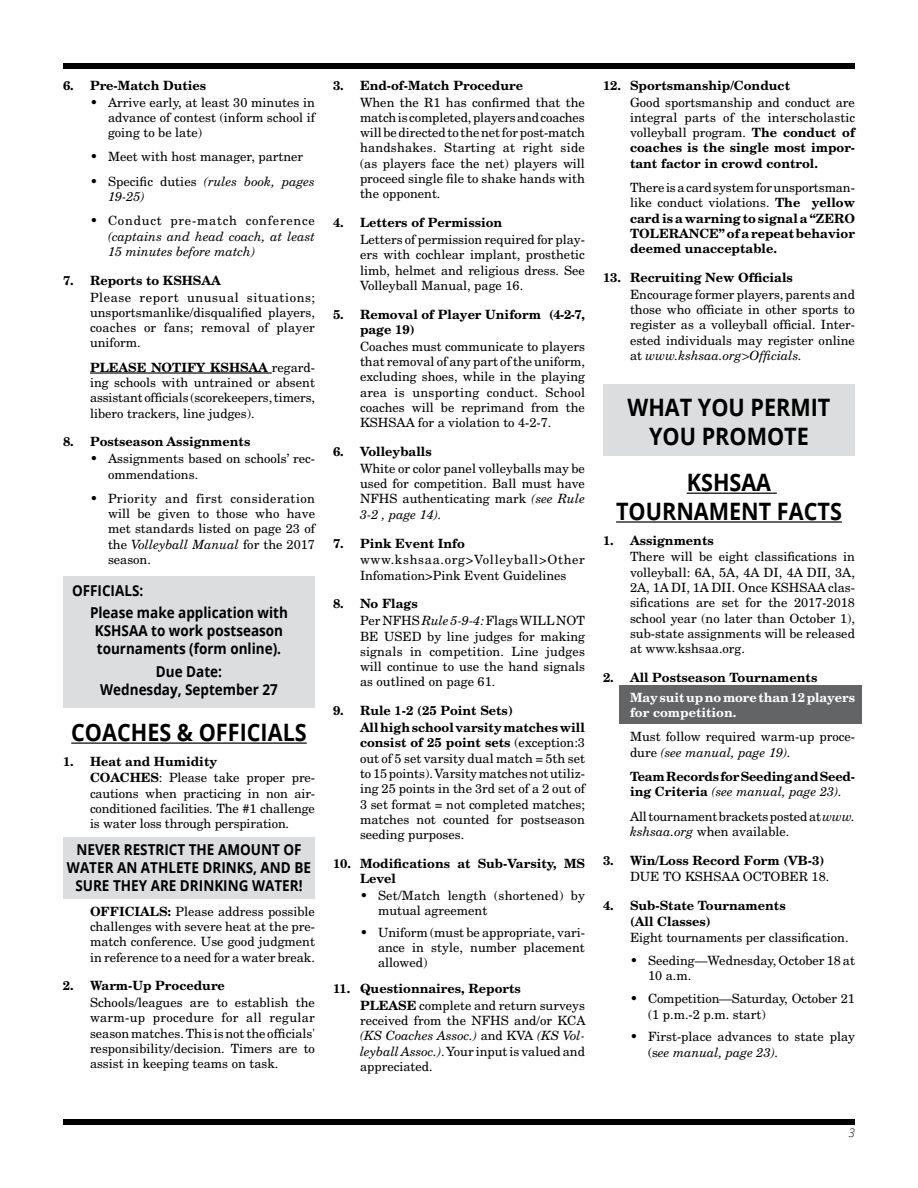
<style>
.page{position:relative;width:918px;height:1188px;background:#fff}
.page>*{position:absolute;margin:0;border:0;box-sizing:border-box;transform-origin:0 0}
.t1{font:700 24px/28.8px "Open Sans";color:#000;text-align:center;scale:.9 1}
.t2{font:700 15px/18px "Open Sans";color:#000;scale:.9 1}
.t3{font:12.75px/15.3px "New Century Schlbk";color:#000;text-align:justify}
.t4{font:700 12.75px/15.3px "New Century Schlbk";color:#000}
.t5{font:italic 12.75px/15.3px "New Century Schlbk";color:#000}
.t6{font:700 12.75px/15.3px "New Century Schlbk";letter-spacing:-.005em;color:#fff}
.t7{font:12.75px "New Century Schlbk";letter-spacing:.06em;color:#000}
.t8{font:italic 300 12px "Open Sans";color:#000}
.s1{font-style:normal}
.s2{font-weight:700}
.s3{font-style:italic}
.s4{font-weight:400}
.s5{font-weight:400;font-style:italic}
</style>
<div class="page">
<div style="left:63px;top:63px;width:792px;height:6px;background:#000"></div>
<div style="left:63px;top:1119px;width:792px;height:6px;background:#000"></div>
<div style="left:620px;top:685px;width:242px;height:39px;background:#636466"></div>
<div style="left:63px;top:576px;width:252px;height:131px;background:#dcddde"></div>
<div style="left:603px;top:384px;width:252px;height:72px;background:#dcddde"></div>
<div style="left:63px;top:837px;width:252px;height:61px;background:#dcddde"></div>
<hr style="left:90px;top:372px;width:182px;height:2px;background:#000">
<hr style="left:71px;top:743px;width:236px;height:1px;background:#000">
<hr style="left:687px;top:493px;width:90px;height:1px;background:#000">
<hr style="left:616px;top:521px;width:226px;height:2px;background:#000">
<p class="t4" style="left:63px;top:79px;width:145px">6. Pre-Match Duties</p>
<p class="t3" style="left:108px;top:96px;width:209px;text-indent:-18px">• Arrive early, at least 30 minutes in advance of contest (inform school if going to be late)</p>
<p class="t3" style="left:90px;top:150px;width:215px">• Meet with host manager, partner</p>
<p class="t5" style="left:108px;top:173px;width:208px;text-indent:-18px"><span class="s1">• Specific duties</span> (rules book, pages<br>19-25)</p>
<p class="t7" style="left:90px;top:213px;width:227px">• Conduct pre-match conference</p>
<p class="t5" style="left:108px;top:228px;width:208px">(captains and head coach, at least<br>15 minutes before match)</p>
<p class="t4" style="left:63px;top:274px;width:159px">7. Reports to KSHSAA</p>
<p class="t3" style="left:90px;top:291px;width:227px">Please report unusual situations; unsportsmanlike/disqualified players, coaches or fans; removal of player uniform.</p>
<p class="t3" style="left:90px;top:361px;width:227px"><span class="s2">PLEASE NOTIFY KSHSAA</span> regard&shy;ing schools with untrained or absent assistant officials (scorekeepers, timers, libero trackers, line judges).</p>
<p class="t4" style="left:63px;top:435px;width:189px">8. Postseason Assignments</p>
<p class="t3" style="left:108px;top:452px;width:209px;text-indent:-18px">• Assignments based on schools’ rec&shy;ommendations.</p>
<p class="t3" style="left:108px;top:492px;width:209px;text-indent:-18px">• Priority and first consideration will be given to those who have met standards listed on page 23 of the <span class="s3">Volleyball Manual</span> for the 2017 season.</p>
<p class="t2" style="left:90px;top:578px;width:221px;line-height:22.5px;text-indent:-18px">OFFICIALS:<br>Please make application with</p>
<p class="t2" style="left:95px;top:621px;width:211px">KSHSAA to work postseason tournaments (form online).</p>
<p class="t2" style="left:100px;top:662px;width:199px;text-align:center">Due Date:<br>Wednesday, September 27</p>
<h1 class="t1" style="left:71px;top:718px;width:263px">COACHES &amp; OFFICIALS</h1>
<p class="t4" style="left:90px;top:754px;width:227px;line-height:16.8px;text-indent:-27px">1. Heat and Humidity<br>COACHES<span class="s4">: Please take proper pre-</span></p>
<p class="t3" style="left:90px;top:787px;width:227px">cautions when practicing in non air&shy;conditioned facilities. The #1 challenge is water loss through perspiration.</p>
<p class="t2" style="left:67px;top:840px;width:273px;text-align:center">NEVER RESTRICT THE AMOUNT OF<br>WATER AN ATHLETE DRINKS, AND BE<br>SURE THEY ARE DRINKING WATER!</p>
<p class="t3" style="left:90px;top:905px;width:227px"><span class="s2">OFFICIALS:</span> Please address possible challenges with severe heat at the pre&shy;match conference. Use good judgment in reference to a need for a water break.</p>
<p class="t4" style="left:63px;top:979px;width:163px">2. Warm-Up Procedure</p>
<p class="t3" style="left:90px;top:996px;width:227px">Schools/leagues are to establish the warm-up procedure for all regular season matches. This is not the officials' responsibility/decision. Timers are to assist in keeping teams on task.</p>
<p class="t4" style="left:333px;top:79px;width:192px">3. End-of-Match Procedure</p>
<p class="t3" style="left:360px;top:96px;width:227px">When the R1 has confirmed that the match is completed, players and coaches will be directed to the net for post-match handshakes. Starting at right side (as players face the net) players will proceed single file to shake hands with the opponent.</p>
<p class="t4" style="left:333px;top:216px;width:171px">4. Letters of Permission</p>
<p class="t3" style="left:360px;top:233px;width:227px">Letters of permission required for play&shy;ers with cochlear implant, prosthetic limb, helmet and religious dress. See Volleyball Manual, page 16.</p>
<p class="t4" style="left:360px;top:308px;width:227px;text-indent:-27px">5. Removal of Player Uniform (4-2-7, page 19)</p>
<p class="t3" style="left:360px;top:340px;width:227px">Coaches must communicate to players that removal of any part of the uniform, excluding shoes, while in the playing area is unsporting conduct. School coaches will be reprimand from the KSHSAA for a violation to 4-2-7.</p>
<p class="t4" style="left:333px;top:445px;width:100px">6. Volleyballs</p>
<p class="t3" style="left:360px;top:462px;width:227px">White or color panel volleyballs may be used for competition. Ball must have NFHS authenticating mark <span class="s3">(see Rule 3-2 , page 14).</span></p>
<p class="t4" style="left:333px;top:536px;width:134px">7. Pink Event Info</p>
<p class="t3" style="left:360px;top:553px;width:226px">www.kshsaa.org&gt;Volleyball&gt;Other<br>Infomation&gt;Pink Event Guidelines</p>
<p class="t3" style="left:360px;top:597px;width:226px;line-height:16.8px;text-indent:-27px"><span class="s2">8. No Flags<br></span>Per NFHS <span class="s3">Rule 5-9-4:</span> Flags WILL NOT</p>
<p class="t3" style="left:360px;top:630px;width:227px">BE USED by line judges for making signals in competition. Line judges will continue to use the hand signals as outlined on page 61.</p>
<p class="t4" style="left:360px;top:703px;width:226px;line-height:16.8px;text-indent:-27px">9. Rule 1-2 (25 Point Sets)<br>All high school varsity matches will</p>
<p class="t3" style="left:360px;top:736px;width:227px"><span class="s2">consist of 25 point sets</span> (exception:3 out of 5 set varsity dual match = 5th set to 15 points). Varsity matches not utiliz&shy;ing 25 points in the 3rd set of a 2 out of 3 set format = not completed matches; matches not counted for postseason seeding purposes.</p>
<p class="t4" style="left:360px;top:857px;width:227px;text-indent:-27px">10. Modifications at Sub-Varsity, MS<br>Level</p>
<p class="t3" style="left:378px;top:889px;width:208px;text-indent:-18px">• Set/Match length (shortened) by mutual agreement</p>
<p class="t3" style="left:378px;top:926px;width:209px;text-indent:-18px">• Uniform (must be appropriate, vari&shy;ance in style, number placement allowed)</p>
<p class="t4" style="left:360px;top:981px;width:226px;line-height:16.8px;text-indent:-27px">11. Questionnaires, Reports<br>PLEASE <span class="s4">complete and return surveys</span></p>
<p class="t3" style="left:360px;top:1014px;width:227px">received from the NFHS and/or KCA <span class="s3">(KS Coaches Assoc.)</span> and KVA <span class="s3">(KS Vol&shy;leyball Assoc.)</span>. Your input is valued and appreciated.</p>
<p class="t4" style="left:603px;top:79px;width:189px">12. Sportsmanship/Conduct</p>
<p class="t3" style="left:630px;top:96px;width:227px">Good sportsmanship and conduct are integral parts of the interscholastic volleyball program. <span class="s2">The conduct of coaches is the single most impor&shy;tant factor in crowd control.</span></p>
<p class="t4" style="left:630px;top:181px;width:227px;text-align:justify"><span class="s4">There is a card system for unsportsman&shy;like conduct violations.</span> The yellow card is a warning to signal a “ZERO TOLERANCE” of a repeat behavior deemed unacceptable.</p>
<p class="t4" style="left:603px;top:271px;width:191px">13. Recruiting New Officials</p>
<p class="t3" style="left:630px;top:288px;width:227px">Encourage former players, parents and those who officiate in other sports to register as a volleyball official. Inter&shy;ested individuals may register online at <span class="s3">www.kshsaa.org&gt;Officials.</span></p>
<h1 class="t1" style="left:628px;top:392px;width:227px">WHAT YOU PERMIT<br>YOU PROMOTE</h1>
<h1 class="t1" style="left:616px;top:468px;width:252px">KSHSAA<br>TOURNAMENT FACTS</h1>
<p class="t4" style="left:603px;top:533px;width:112px">1. Assignments</p>
<p class="t3" style="left:630px;top:550px;width:227px">There will be eight classifications in volleyball: 6A, 5A, 4A DI, 4A DII, 3A, 2A, 1A DI, 1A DII. Once KSHSAA clas&shy;sifications are set for the 2017-2018 school year (no later than October 1), sub-state assignments will be released at www.kshsaa.org.</p>
<p class="t4" style="left:603px;top:671px;width:216px">2. All Postseason Tournaments</p>
<p class="t6" style="left:630px;top:691px;width:227px">May suit up no more than 12 players for competition.</p>
<p class="t3" style="left:630px;top:730px;width:227px">Must follow required warm-up proce&shy;dure <span class="s3">(see manual, page 19).</span></p>
<p class="t4" style="left:630px;top:770px;width:227px">Team Records for Seeding and Seed&shy;ing Criteria <span class="s5">(see manual, page 23).</span></p>
<p class="t3" style="left:630px;top:810px;width:226px">All tournament brackets posted at <span class="s3">www. kshsaa.org</span> when available.</p>
<p class="t4" style="left:603px;top:854px;width:223px">3. Win/Loss Record Form (VB-3)</p>
<p class="t3" style="left:630px;top:871px;width:201px">DUE TO KSHSAA OCTOBER 18.</p>
<p class="t4" style="left:630px;top:899px;width:157px;text-indent:-27px">4. Sub-State Tournaments (All Classes)</p>
<p class="t3" style="left:630px;top:931px;width:220px">Eight tournaments per classification.</p>
<p class="t3" style="left:648px;top:954px;width:208px;text-indent:-18px">• Seeding—Wednesday, October 18 at<br>10 a.m.</p>
<p class="t3" style="left:648px;top:992px;width:208px;text-indent:-18px">• Competition—Saturday, October 21 (1 p.m.-2 p.m. start)</p>
<p class="t3" style="left:648px;top:1030px;width:209px;text-indent:-18px">• First-place advances to state play (s<span class="s3">ee manual, page 23).</span></p>
<p class="t8" style="left:848px;top:1125px;width:8px">3</p>
</div>
